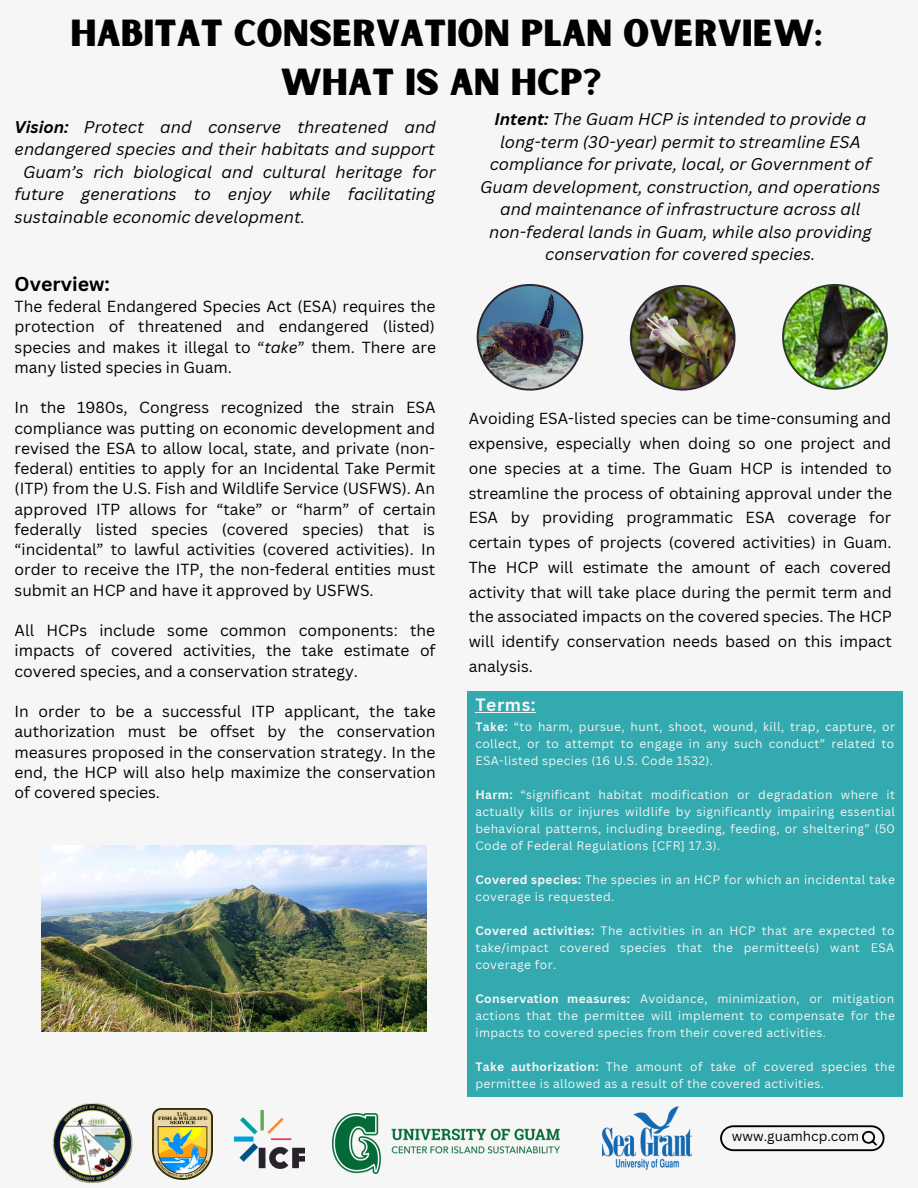
<style>
.page{position:relative;width:918px;height:1188px;background:#f6f6f6}
.page>*{position:absolute;margin:0;border:0;box-sizing:border-box;transform-origin:0 0}
.t1{font:36px/49.5px "Sunborn Sans One";color:#000;text-align:center}
.t2{font:700 19.5px "Canva Sans";color:#000}
.t3{font:700 17.4px "Canva Sans";letter-spacing:.035em;color:#f6f6f6}
.t4{font:italic 16.5px/22.5px "Canva Sans";color:#000;text-align:center}
.t5{font:15.6px/20.2px "Canva Sans";color:#000;text-align:justify}
.t6{font:13.5px "Canva Sans";color:#000}
.t7{font:12px/17px "Canva Sans";letter-spacing:.035em;color:#f6f6f6;text-align:justify}
.s1{font-weight:700}
.s2{font-style:italic}
</style>
<div class="page">
<img style="left:333px;top:1113px;width:227px;height:60px">
<img style="left:52px;top:1103px;width:81px;height:80px">
<img style="left:153px;top:1108px;width:59px;height:71px">
<img style="left:234px;top:1110px;width:70px;height:59px">
<img style="left:603px;top:1107px;width:89px;height:63px">
<div style="left:467px;top:691px;width:435px;height:405px;background:#32aaaf"></div>
<hr style="left:475px;top:712px;width:61px;height:1px;background:#f6f6f6">
<svg style="left:720px;top:1125px;width:165px;height:26px"></svg>
<img style="left:477px;top:284px;width:106px;height:107px">
<img style="left:630px;top:285px;width:106px;height:106px">
<img style="left:782px;top:284px;width:106px;height:106px">
<img style="left:42px;top:845px;width:385px;height:187px">
<h1 class="t1" style="left:71px;top:10px;width:753px">HABITAT CONSERVATION PLAN OVERVIEW:<br>WHAT IS AN HCP?</h1>
<p class="t4" style="left:15px;top:115px;width:423px"><span class="s1">Vision:</span> Protect and conserve threatened and</p>
<p class="t4" style="left:15px;top:138px;width:422px">endangered species and their habitats and support</p>
<p class="t4" style="left:23px;top:160px;width:414px">Guam’s rich biological and cultural heritage for</p>
<p class="t4" style="left:15px;top:183px;width:422px">future generations to enjoy while facilitating</p>
<p class="t4" style="left:15px;top:205px;width:292px">sustainable economic development.</p>
<p class="t2" style="left:15px;top:270px;width:97px">Overview:</p>
<p class="t5" style="left:15px;top:296px;width:423px">The federal Endangered Species Act (ESA) requires the protection of threatened and endangered (listed) species and makes it illegal to “<span class="s2">take</span>” them. There are many listed species in Guam.</p>
<p class="t5" style="left:15px;top:397px;width:423px">In the 1980s, Congress recognized the strain ESA compliance was putting on economic development and revised the ESA to allow local, state, and private (non&shy;federal) entities to apply for an Incidental Take Permit (ITP) from the U.S. Fish and Wildlife Service (USFWS). An approved ITP allows for “take” or “harm” of certain federally listed species (covered species) that is “incidental” to lawful activities (covered activities). In order to receive the ITP, the non-federal entities must submit an HCP and have it approved by USFWS.</p>
<p class="t5" style="left:15px;top:620px;width:423px">All HCPs include some common components: the impacts of covered activities, the take estimate of covered species, and a conservation strategy.</p>
<p class="t5" style="left:15px;top:701px;width:423px">In order to be a successful ITP applicant, the take authorization must be offset by the conservation measures proposed in the conservation strategy. In the end, the HCP will also help maximize the conservation of covered species.</p>
<p class="t4" style="left:480px;top:108px;width:402px"><span class="s1">Intent:</span> The Guam HCP is intended to provide a long-term (30-year) permit to streamline ESA compliance for private, local, or Government of Guam development, construction, and operations and maintenance of infrastructure across all non-federal lands in Guam, while also providing conservation for covered species.</p>
<p class="t5" style="left:469px;top:406px;width:425px;line-height:24.8px">Avoiding ESA-listed species can be time-consuming and expensive, especially when doing so one project and one species at a time. The Guam HCP is intended to streamline the process of obtaining approval under the ESA by providing programmatic ESA coverage for certain types of projects (covered activities) in Guam.<br>The HCP will estimate the amount of each covered activity that will take place during the permit term and the associated impacts on the covered species. The HCP will identify conservation needs based on this impact analysis.</p>
<p class="t3" style="left:475px;top:693px;width:62px">Terms:</p>
<p class="t7" style="left:475px;top:718px;width:421px"><span class="s1">Take:</span> “to harm, pursue, hunt, shoot, wound, kill, trap, capture, or collect, or to attempt to engage in any such conduct” related to ESA-listed species (16 U.S. Code 1532).</p>
<p class="t7" style="left:475px;top:786px;width:421px"><span class="s1">Harm:</span> “significant habitat modification or degradation where it actually kills or injures wildlife by significantly impairing essential behavioral patterns, including breeding, feeding, or sheltering” (50<br>Code of Federal Regulations [CFR] 17.3).</p>
<p class="t7" style="left:475px;top:871px;width:421px"><span class="s1">Covered species:</span> The species in an HCP for which an incidental take coverage is requested.</p>
<p class="t7" style="left:475px;top:922px;width:421px"><span class="s1">Covered activities:</span> The activities in an HCP that are expected to take/impact covered species that the permittee(s) want ESA coverage for.</p>
<p class="t7" style="left:475px;top:990px;width:421px"><span class="s1">Conservation measures:</span> Avoidance, minimization, or mitigation actions that the permittee will implement to compensate for the impacts to covered species from their covered activities.</p>
<p class="t7" style="left:475px;top:1058px;width:421px"><span class="s1">Take authorization:</span> The amount of take of covered species the permittee is allowed as a result of the covered activities.</p>
<p class="t6" style="left:732px;top:1126px;width:129px">www.guamhcp.com</p>
</div>
